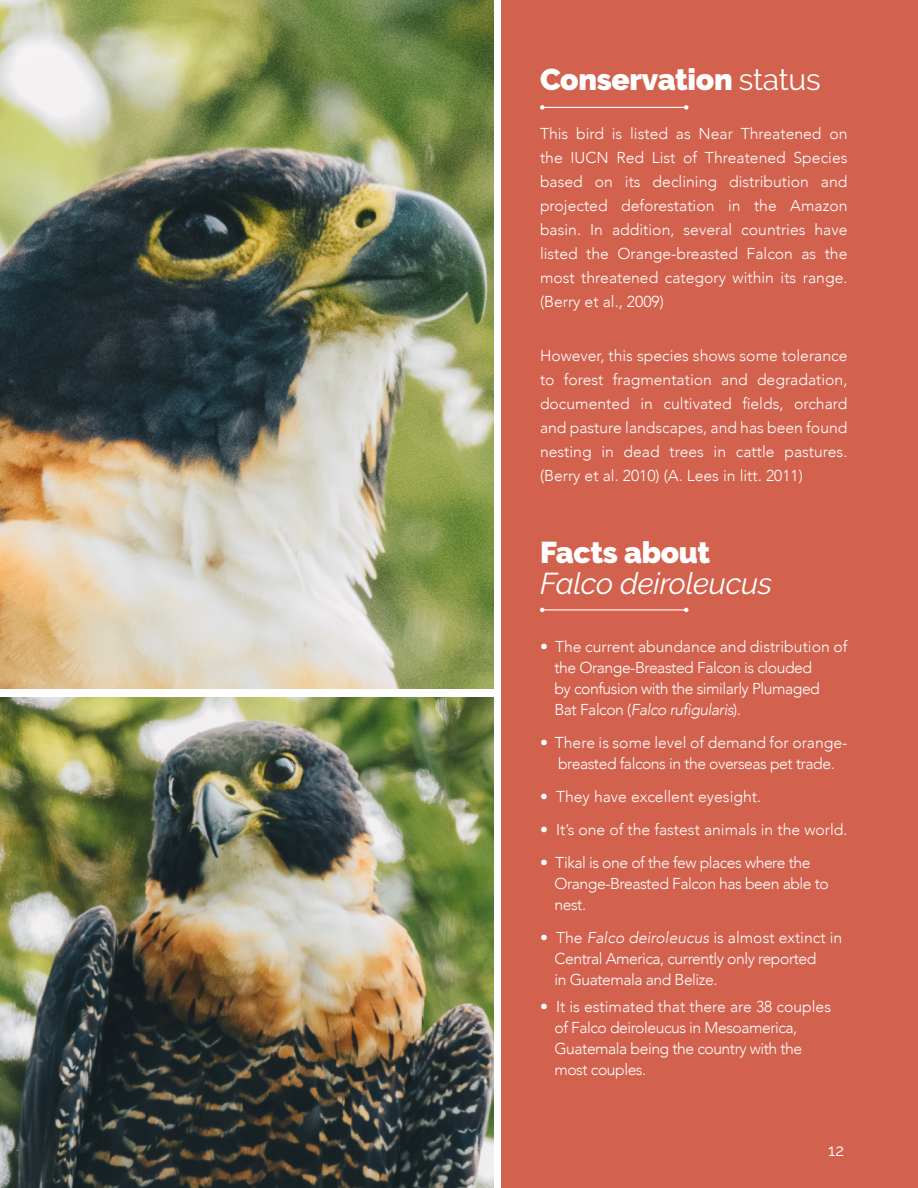
<style>
.page{position:relative;width:918px;height:1188px;background:#fff}
.page>*{position:absolute;margin:0;border:0;box-sizing:border-box;transform-origin:0 0}
.t1{font:900 30px "Raleway";letter-spacing:-.01em;color:#fff}
.t2{font:italic 30px "Raleway";letter-spacing:-.01em;color:#fff}
.t3{font:16.5px "Raleway";color:#fff}
.t4{font:300 15.75px/24px "Avenir";letter-spacing:-.03em;color:#fff}
.t5{font:300 15.75px "Avenir";color:#fff}
.s1{font-weight:400}
.s2{font-style:italic}
</style>
<div class="page">
<img style="left:0;top:0;width:494px;height:688px">
<img style="left:0;top:697px;width:494px;height:491px">
<div style="left:501px;top:0;width:417px;height:1188px;background:#d2624e"></div>
<hr style="left:542px;top:107px;width:144px;height:1px;background:#fff">
<svg style="left:540px;top:105px;width:4px;height:5px"></svg>
<svg style="left:684px;top:105px;width:4px;height:5px"></svg>
<hr style="left:542px;top:609px;width:144px;height:1px;background:#fff">
<svg style="left:540px;top:608px;width:4px;height:4px"></svg>
<svg style="left:684px;top:608px;width:4px;height:4px"></svg>
<h1 class="t1" style="left:540px;top:62px;width:282px">Conservation <span class="s1">status</span></h1>
<p class="t4" style="left:540px;top:122px;width:309px;text-align:justify">This bird is listed as Near Threatened on the IUCN Red List of Threatened Species based on its declining distribution and projected deforestation in the Amazon basin. In addition, several countries have listed the Orange-breasted Falcon as the most threatened category within its range. (Berry et al., 2009)</p>
<p class="t4" style="left:540px;top:344px;width:309px;text-align:justify">However, this species shows some tolerance to forest fragmentation and degradation, documented in cultivated fields, orchard and pasture landscapes, and has been found nesting in dead trees in cattle pastures. (Berry et al. 2010) (A. Lees in litt. 2011)</p>
<h1 class="t1" style="left:540px;top:535px;width:172px">Facts about</h1>
<h1 class="t2" style="left:540px;top:566px;width:234px">Falco deiroleucus</h1>
<p class="t4" style="left:554px;top:637px;width:294px;line-height:21px;text-indent:-14px">• The current abundance and distribution of the Orange-Breasted Falcon is clouded<br>by confusion with the similarly Plumaged<br>Bat Falcon (<span class="s2">Falco rufigularis</span>).</p>
<p class="t4" style="left:540px;top:733px;width:309px;line-height:21px;text-align:center">• There is some level of demand for orange&shy;breasted falcons in the overseas pet trade.</p>
<p class="t5" style="left:540px;top:788px;width:223px">• They have excellent eyesight.</p>
<p class="t5" style="left:540px;top:821px;width:309px">• It’s one of the fastest animals in the world.</p>
<p class="t4" style="left:554px;top:853px;width:276px;line-height:21px;text-indent:-14px">• Tikal is one of the few places where the<br>Orange-Breasted Falcon has been able to nest.</p>
<p class="t4" style="left:554px;top:928px;width:289px;line-height:21px;text-indent:-14px">• The <span class="s2">Falco deiroleucus</span> is almost extinct in<br>Central America, currently only reported<br>in Guatemala and Belize.</p>
<p class="t4" style="left:554px;top:996px;width:278px;line-height:21px;text-indent:-14px">• It is estimated that there are 38 couples of Falco deiroleucus in Mesoamerica,<br>Guatemala being the country with the most couples.</p>
<p class="t3" style="left:828px;top:1140px;width:17px">12</p>
</div>
